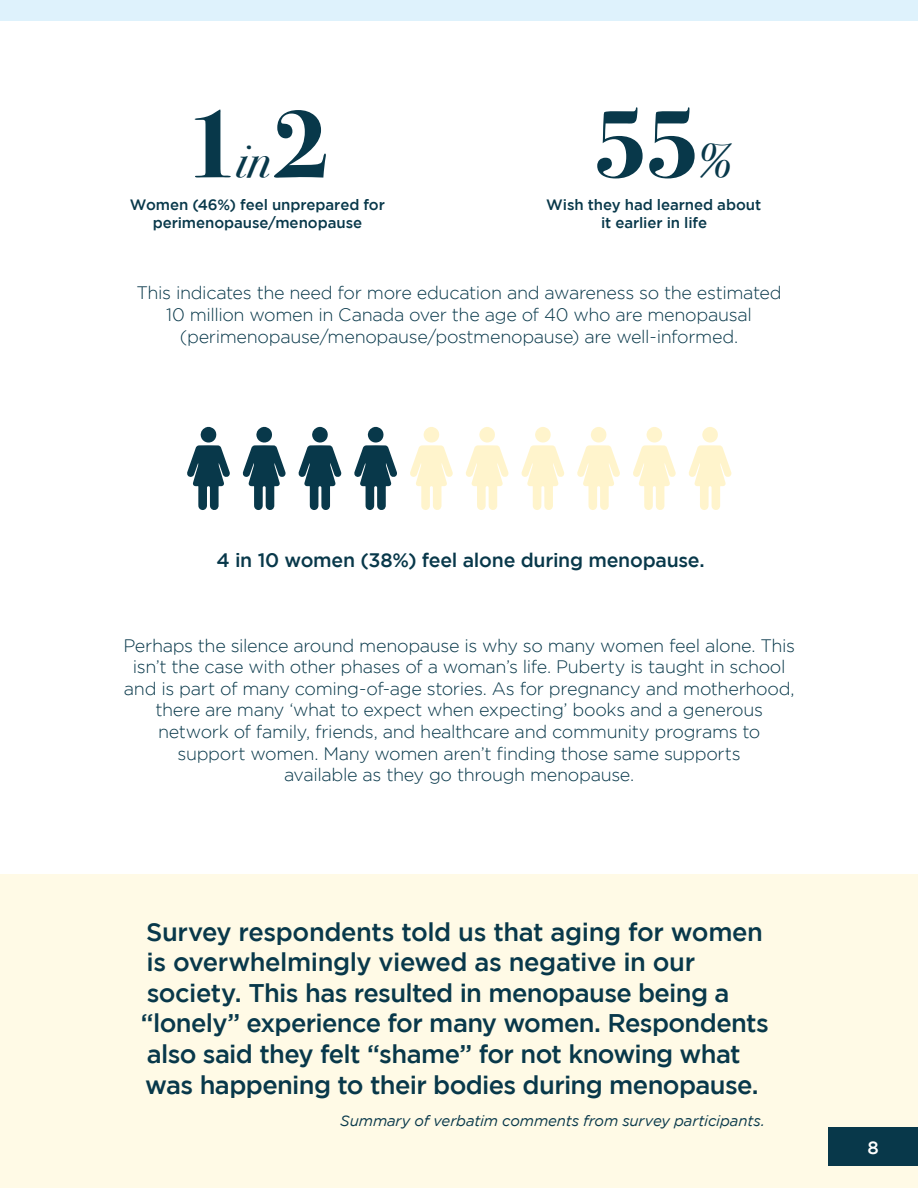
<style>
.page{position:relative;width:918px;height:1188px;background:#fff}
.page>*{position:absolute;margin:0;border:0;box-sizing:border-box;transform-origin:0 0}
.t1{font:700 100.8px "Bodoni Svty Two ITCTT";color:#08384a}
.t2{font:500 25.5px/30.6px "Gotham";letter-spacing:-.025em;color:#08384a}
.t3{font:500 19.5px "Gotham";letter-spacing:-.015em;color:#08384a}
.t4{font:300 18px/21.6px "Gotham";letter-spacing:-.02em;color:#08384a;text-align:center}
.t5{font:500 18px "Gotham";color:#fff}
.t6{font:500 15px/18px "Gotham";letter-spacing:-.005em;color:#08384a;text-align:center}
.t7{font:italic 15px "Gotham";letter-spacing:-.01em;color:#08384a}
.s1{font-weight:400;font-style:italic;font-size:48px}
</style>
<div class="page">
<div style="left:0;top:874px;width:918px;height:314px;background:#fffae6"></div>
<svg style="left:187px;top:427px;width:43px;height:83px"></svg>
<svg style="left:243px;top:427px;width:43px;height:83px"></svg>
<svg style="left:298px;top:427px;width:44px;height:83px"></svg>
<svg style="left:354px;top:427px;width:43px;height:83px"></svg>
<svg style="left:410px;top:427px;width:43px;height:83px"></svg>
<svg style="left:466px;top:427px;width:43px;height:83px"></svg>
<svg style="left:521px;top:427px;width:43px;height:83px"></svg>
<svg style="left:577px;top:427px;width:43px;height:83px"></svg>
<svg style="left:633px;top:427px;width:43px;height:83px"></svg>
<svg style="left:689px;top:427px;width:43px;height:83px"></svg>
<div style="left:0;top:0;width:918px;height:20px;background:#def2fc"></div>
<div style="left:828px;top:1128px;width:90px;height:38px;background:#08384a"></div>
<h1 class="t1" style="left:184px;top:60px;width:147px">1<span class="s1">in</span>2</h1>
<h1 class="t1" style="left:592px;top:60px;width:141px">55<span class="s1">%</span></h1>
<p class="t6" style="left:130px;top:195px;width:256px">Women (46%) feel unprepared for perimenopause/menopause</p>
<p class="t6" style="left:546px;top:195px;width:216px">Wish they had learned about it earlier in life</p>
<p class="t4" style="left:136px;top:282px;width:647px">This indicates the need for more education and awareness so the estimated<br>10 million women in Canada over the age of 40 who are menopausal (perimenopause/menopause/postmenopause) are well-informed.</p>
<p class="t3" style="left:216px;top:549px;width:490px">4 in 10 women (38%) feel alone during menopause.</p>
<p class="t4" style="left:123px;top:634px;width:673px">Perhaps the silence around menopause is why so many women feel alone. This isn’t the case with other phases of a woman’s life. Puberty is taught in school and is part of many coming-of-age stories. As for pregnancy and motherhood, there are many ‘what to expect when expecting’ books and a generous network of family, friends, and healthcare and community programs to support women. Many women aren’t finding those same supports<br>available as they go through menopause.</p>
<p class="t2" style="left:141px;top:916px;width:629px">Survey respondents told us that aging for women is overwhelmingly viewed as negative in our society. This has resulted in menopause being a “lonely” experience for many women. Respondents also said they felt “shame” for not knowing what was happening to their bodies during menopause.</p>
<p class="t7" style="left:340px;top:1112px;width:426px">Summary of verbatim comments from survey participants.</p>
<p class="t5" style="left:868px;top:1137px;width:13px">8</p>
</div>
